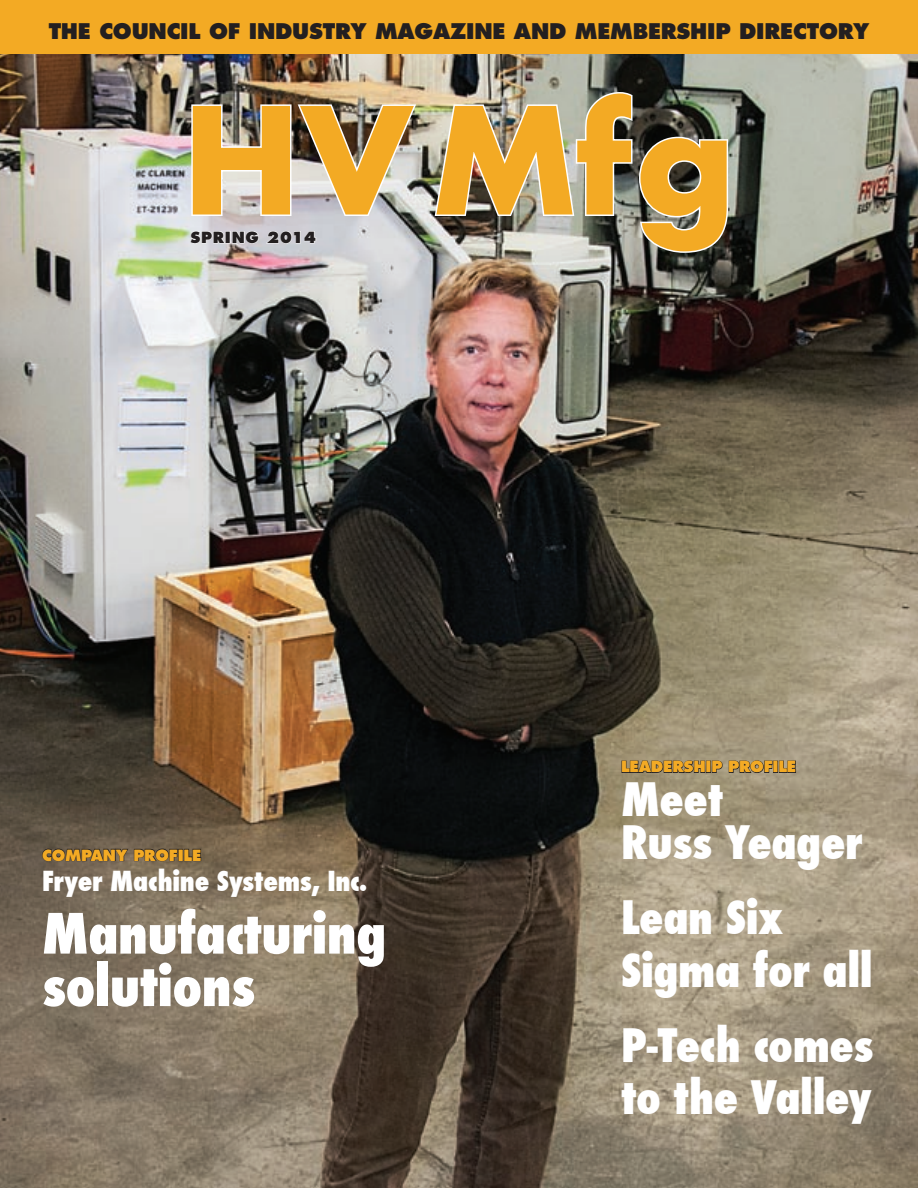
<style>
.page{position:relative;width:918px;height:1188px;background:#fff}
.page>*{position:absolute;margin:0;border:0;box-sizing:border-box;transform-origin:0 0}
.t1{font:700 144px "Futura";color:#f3aa24}
.t2{font:800 condensed 54px/52.5px "Futura";letter-spacing:-.01em;color:#fff}
.t3{font:800 condensed 45px/52.5px "Futura";letter-spacing:-.01em;color:#fff}
.t4{font:800 condensed 27px "Futura";letter-spacing:-.01em;color:#fff}
.t5{font:800 21px "Futura";letter-spacing:-.01em;color:#231f20}
.t6{font:800 15px "Futura";letter-spacing:-.01em;color:#f3aa24}
.t7{font:800 15px "Futura";letter-spacing:.05em;color:#231f20}
</style>
<div class="page">
<img style="left:0;top:54px;width:918px;height:1134px">
<div style="left:0;top:0;width:918px;height:54px;background:#f3aa24"></div>
<img style="left:190px;top:102px;width:228px;height:116px">
<img style="left:433px;top:91px;width:297px;height:163px">
<svg style="left:190px;top:231px;width:36px;height:13px"></svg>
<div style="left:226px;top:231px;width:4px;height:12px;border:1px solid #fff"></div>
<svg style="left:232px;top:231px;width:84px;height:13px"></svg>
<svg style="left:621px;top:760px;width:85px;height:13px"></svg>
<div style="left:706px;top:761px;width:5px;height:12px;border:1px solid #231f20"></div>
<svg style="left:712px;top:760px;width:61px;height:13px"></svg>
<div style="left:773px;top:761px;width:5px;height:12px;border:1px solid #231f20"></div>
<svg style="left:779px;top:760px;width:17px;height:13px"></svg>
<svg style="left:42px;top:837px;width:136px;height:25px"></svg>
<div style="left:178px;top:849px;width:5px;height:12px;border:1px solid #231f20"></div>
<svg style="left:184px;top:849px;width:17px;height:12px"></svg>
<p class="t5" style="left:49px;top:18px;width:822px">THE COUNCIL OF INDUSTRY MAGAZINE AND MEMBERSHIP DIRECTORY</p>
<p class="t1" style="left:184px;top:60px;width:552px">HV Mfg</p>
<p class="t7" style="left:190px;top:228px;width:127px">SPRING 2014</p>
<p class="t6" style="left:42px;top:846px;width:161px">COMPANY PROFILE</p>
<p class="t4" style="left:42px;top:862px;width:327px">Fryer Machine Systems, Inc.</p>
<p class="t2" style="left:42px;top:908px;width:346px">Manufacturing solutions</p>
<p class="t6" style="left:621px;top:758px;width:177px">LEADERSHIP PROFILE</p>
<p class="t3" style="left:621px;top:778px;width:243px;line-height:43.5px">Meet<br>Russ Yeager</p>
<p class="t3" style="left:621px;top:892px;width:253px">Lean Six<br>Sigma for all</p>
<p class="t3" style="left:621px;top:1019px;width:254px">P-Tech comes to the Valley</p>
</div>
